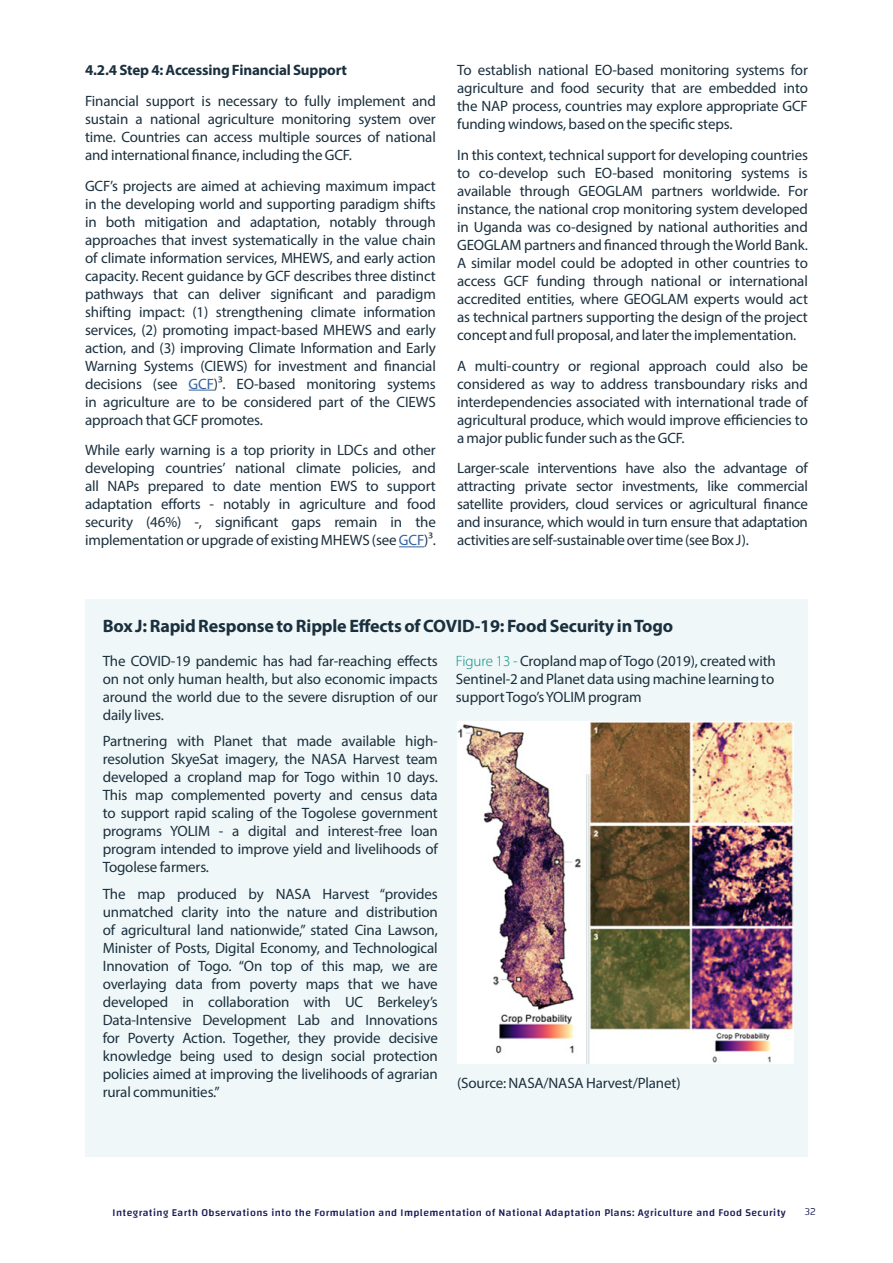
<style>
.page{position:relative;width:893px;height:1263px;background:#fff}
.page>*{position:absolute;margin:0;border:0;box-sizing:border-box;transform-origin:0 0}
.t1{font:700 18px "Myriad Pro";letter-spacing:-.01em;color:#1b303e}
.t2{font:15px/18px "Myriad Pro";letter-spacing:-.01em;color:#1b303e;text-align:justify}
.t3{font:700 15px "Myriad Pro";letter-spacing:-.01em;color:#1b303e}
.t4{font:500 10.5px "Changa";letter-spacing:.04em;color:#1b1b57}
.t5{font:300 10.5px "Changa";color:#1b1b57}
.s1{color:#3361a0}
.s2{font-weight:300;color:#008c7d}
</style>
<div class="page">
<div style="left:85px;top:599px;width:723px;height:558px;background:#f0f7f8"></div>
<img style="left:457px;top:721px;width:337px;height:342px">
<svg style="left:189px;top:390px;width:25px;height:1px"></svg>
<svg style="left:399px;top:546px;width:25px;height:1px"></svg>
<p class="t3" style="left:85px;top:60px;width:264px">4.2.4 Step 4: Accessing Financial Support</p>
<p class="t2" style="left:85px;top:92px;width:352px">Financial support is necessary to fully implement and sustain a national agriculture monitoring system over time. Countries can access multiple sources of national and international finance, including the GCF.</p>
<p class="t2" style="left:85px;top:176px;width:352px">GCF’s projects are aimed at achieving maximum impact in the developing world and supporting paradigm shifts in both mitigation and adaptation, notably through approaches that invest systematically in the value chain of climate information services, MHEWS, and early action capacity. Recent guidance by GCF describes three distinct pathways that can deliver significant and paradigm shifting impact: (1) strengthening climate information services, (2) promoting impact-based MHEWS and early action, and (3) improving Climate Information and Early Warning Systems (CIEWS) for investment and financial decisions (see <span class="s1">GCF</span>)3. EO-based monitoring systems in agriculture are to be considered part of the CIEWS approach that GCF promotes.</p>
<p class="t2" style="left:85px;top:441px;width:352px">While early warning is a top priority in LDCs and other developing countries’ national climate policies, and all NAPs prepared to date mention EWS to support adaptation efforts - notably in agriculture and food security (46%) -, significant gaps remain in the implementation or upgrade of existing MHEWS (see <span class="s1">GCF</span>)3.</p>
<p class="t2" style="left:457px;top:61px;width:352px">To establish national EO-based monitoring systems for agriculture and food security that are embedded into the NAP process, countries may explore appropriate GCF funding windows, based on the specific steps.</p>
<p class="t2" style="left:457px;top:145px;width:352px">In this context, technical support for developing countries to co-develop such EO-based monitoring systems is available through GEOGLAM partners worldwide. For instance, the national crop monitoring system developed in Uganda was co-designed by national authorities and GEOGLAM partners and financed through the World Bank.<br>A similar model could be adopted in other countries to access GCF funding through national or international accredited entities, where GEOGLAM experts would act as technical partners supporting the design of the project concept and full proposal, and later the implementation.</p>
<p class="t2" style="left:457px;top:356px;width:352px">A multi-country or regional approach could also be considered as way to address transboundary risks and interdependencies associated with international trade of agricultural produce, which would improve efficiencies to a major public funder such as the GCF.</p>
<p class="t2" style="left:457px;top:459px;width:352px">Larger-scale interventions have also the advantage of attracting private sector investments, like commercial satellite providers, cloud services or agricultural finance and insurance, which would in turn ensure that adaptation activities are self-sustainable over time (see Box J).</p>
<p class="t1" style="left:103px;top:614px;width:572px">Box J: Rapid Response to Ripple Effects of COVID-19: Food Security in Togo</p>
<p class="t2" style="left:456px;top:651px;width:322px"><span class="s2">Figure 13 -</span> Cropland map of Togo (2019), created with Sentinel-2 and Planet data using machine learning to support Togo’s YOLIM program</p>
<p class="t2" style="left:103px;top:651px;width:337px">The COVID-19 pandemic has had far-reaching effects on not only human health, but also economic impacts around the world due to the severe disruption of our daily lives.</p>
<p class="t2" style="left:103px;top:732px;width:337px">Partnering with Planet that made available high&shy;resolution SkyeSat imagery, the NASA Harvest team developed a cropland map for Togo within 10 days.<br>This map complemented poverty and census data to support rapid scaling of the Togolese government programs YOLIM - a digital and interest-free loan program intended to improve yield and livelihoods of Togolese farmers.</p>
<p class="t2" style="left:103px;top:884px;width:337px">The map produced by NASA Harvest “provides unmatched clarity into the nature and distribution of agricultural land nationwide,” stated Cina Lawson, Minister of Posts, Digital Economy, and Technological Innovation of Togo. “On top of this map, we are overlaying data from poverty maps that we have developed in collaboration with UC Berkeley’s Data-Intensive Development Lab and Innovations for Poverty Action. Together, they provide decisive knowledge being used to design social protection policies aimed at improving the livelihoods of agrarian rural communities.”</p>
<p class="t2" style="left:457px;top:1074px;width:225px">(Source: NASA/NASA Harvest/Planet)</p>
<p class="t4" style="left:113px;top:1206px;width:675px">Integrating Earth Observations into the Formulation and Implementation of National Adaptation Plans: Agriculture and Food Security</p>
<p class="t5" style="left:805px;top:1206px;width:13px">32</p>
</div>
